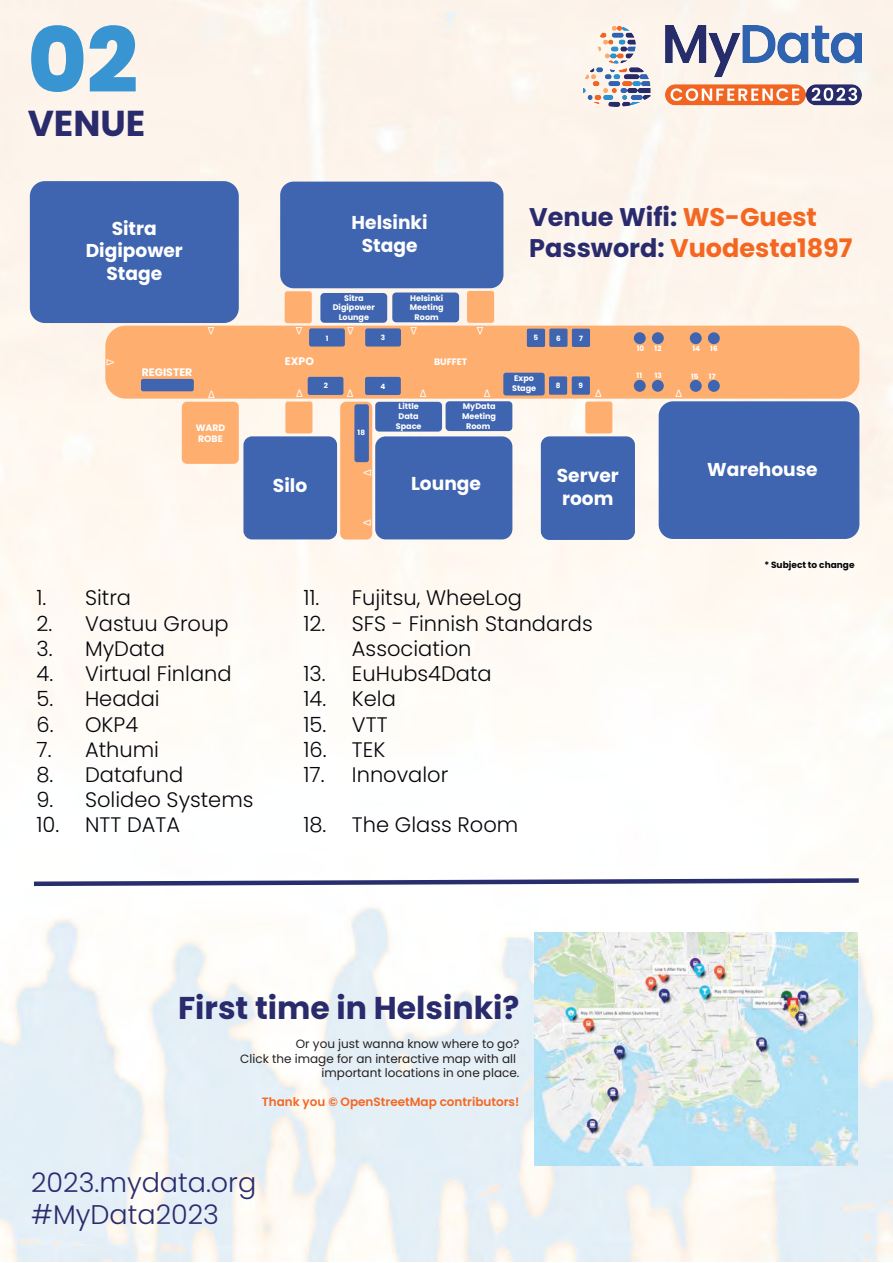
<style>
.page{position:relative;width:893px;height:1263px;background:#fff}
.page>*{position:absolute;margin:0;border:0;box-sizing:border-box;transform-origin:0 0}
.t1{font:800 90px "Poppins";color:#3995d2}
.t2{font:700 36px "Poppins";color:#292b6d}
.t3{font:700 31.5px "Poppins";color:#292b6d}
.t4{font:300 27px/32.4px "Poppins";color:#292b6d}
.t5{font:700 25.5px/30.6px "Poppins";color:#f46721}
.t6{font:300 21px/25.2px "Poppins";color:#05060b}
.t7{font:700 18.6px/22.4px "Poppins";color:#fff;text-align:center}
.t8{font:12px/14.4px "Poppins";color:#241f1f;text-align:right}
.t9{font:600 12px "Poppins";color:#f46721}
.t10{font:10.8px "Myriad Pro";color:#fff}
.t11{font:700 10.8px "Poppins";color:#fff}
.t12{font:700 9.3px/11.2px "Poppins";color:#fff}
.t13{font:700 9px "Poppins";color:#05060b}
.t14{font:700 8.1px/9.8px "Poppins";color:#fff;text-align:center}
.t15{font:700 7.2px "Poppins";color:#fff}
.s1{color:#292b6d}
</style>
<div class="page">
<img style="left:0;top:0;width:893px;height:1261px">
<img style="left:583px;top:25px;width:279px;height:82px">
<div style="left:105px;top:326px;width:754px;height:73px;background:#feaf70;border-radius:21px"></div>
<div style="left:30px;top:181px;width:209px;height:142px;background:#3f64b0;border-radius:15px"></div>
<div style="left:280px;top:182px;width:223px;height:106px;background:#3f64b0;border-radius:13px"></div>
<div style="left:243px;top:436px;width:94px;height:103px;background:#3f64b0;border-radius:9px"></div>
<div style="left:541px;top:436px;width:94px;height:104px;background:#3f64b0;border-radius:9px"></div>
<div style="left:659px;top:401px;width:200px;height:138px;background:#3f64b0;border-radius:15px"></div>
<div style="left:375px;top:436px;width:137px;height:103px;background:#3f64b0;border-radius:10px"></div>
<div style="left:182px;top:402px;width:57px;height:62px;background:#feaf70;border-radius:5px"></div>
<div style="left:320px;top:293px;width:67px;height:30px;background:#3f64b0;border-radius:4px"></div>
<div style="left:392px;top:292px;width:67px;height:30px;background:#3f64b0;border-radius:4px"></div>
<div style="left:375px;top:402px;width:67px;height:30px;background:#3f64b0;border-radius:4px"></div>
<div style="left:446px;top:401px;width:66px;height:30px;background:#3f64b0;border-radius:4px"></div>
<div style="left:308px;top:377px;width:35px;height:18px;background:#3f64b0;border-radius:2px"></div>
<div style="left:309px;top:328px;width:36px;height:18px;background:#3f64b0;border-radius:2px"></div>
<div style="left:365px;top:328px;width:36px;height:18px;background:#3f64b0;border-radius:2px"></div>
<div style="left:549px;top:376px;width:18px;height:19px;background:#3f64b0;border-radius:2px"></div>
<div style="left:572px;top:376px;width:18px;height:19px;background:#3f64b0;border-radius:2px"></div>
<div style="left:572px;top:329px;width:18px;height:18px;background:#3f64b0;border-radius:2px"></div>
<div style="left:634px;top:332px;width:12px;height:12px;background:#3f64b0;border-radius:50%"></div>
<div style="left:652px;top:332px;width:12px;height:12px;background:#3f64b0;border-radius:50%"></div>
<div style="left:634px;top:380px;width:12px;height:12px;background:#3f64b0;border-radius:50%"></div>
<div style="left:652px;top:380px;width:12px;height:12px;background:#3f64b0;border-radius:50%"></div>
<div style="left:690px;top:332px;width:12px;height:12px;background:#3f64b0;border-radius:50%"></div>
<div style="left:708px;top:332px;width:12px;height:12px;background:#3f64b0;border-radius:50%"></div>
<div style="left:690px;top:380px;width:12px;height:12px;background:#3f64b0;border-radius:50%"></div>
<div style="left:708px;top:380px;width:12px;height:12px;background:#3f64b0;border-radius:50%"></div>
<div style="left:340px;top:402px;width:32px;height:137px;background:#feaf70;border-radius:6px"></div>
<div style="left:141px;top:379px;width:53px;height:12px;background:#3f64b0;border-radius:2px"></div>
<div style="left:365px;top:377px;width:36px;height:18px;background:#3f64b0;border-radius:2px"></div>
<div style="left:503px;top:373px;width:42px;height:22px;background:#3f64b0;border-radius:3px"></div>
<div style="left:285px;top:291px;width:27px;height:32px;background:#feaf70;border-radius:3px"></div>
<div style="left:467px;top:291px;width:27px;height:32px;background:#feaf70;border-radius:3px"></div>
<div style="left:285px;top:401px;width:27px;height:32px;background:#feaf70;border-radius:3px"></div>
<div style="left:585px;top:401px;width:27px;height:32px;background:#feaf70;border-radius:3px"></div>
<div style="left:354px;top:404px;width:15px;height:58px;background:#3f64b0;border-radius:3px"></div>
<div style="left:527px;top:329px;width:18px;height:18px;background:#3f64b0;border-radius:2px"></div>
<div style="left:549px;top:329px;width:18px;height:18px;background:#3f64b0;border-radius:2px"></div>
<img style="left:534px;top:932px;width:323px;height:233px">
<svg style="left:29px;top:876px;width:834px;height:12px"></svg>
<h1 class="t1" style="left:28px;top:9px;width:112px">02</h1>
<h2 class="t2" style="left:28px;top:102px;width:119px">VENUE</h2>
<p class="t7" style="left:86px;top:217px;width:99px">Sitra<br>Digipower<br>Stage</p>
<p class="t7" style="left:352px;top:212px;width:77px">Helsinki<br>Stage</p>
<p class="t14" style="left:333px;top:293px;width:44px">Sitra<br>Digipower<br>Lounge</p>
<p class="t14" style="left:410px;top:293px;width:35px">Helsinki<br>Meeting<br>Room</p>
<p class="t5" style="left:529px;top:202px;width:325px"><span class="s1">Venue Wifi:</span> WS-Guest<br><span class="s1">Password:</span> Vuodesta1897</p>
<p class="t10" style="left:117px;top:359px;width:8px;rotate:90deg">∆</p>
<p class="t11" style="left:142px;top:366px;width:52px">REGISTER</p>
<p class="t10" style="left:215px;top:337px;width:8px;rotate:-180deg">∆</p>
<p class="t10" style="left:302px;top:337px;width:8px;rotate:-180deg">∆</p>
<p class="t10" style="left:354px;top:338px;width:8px;rotate:-180deg">∆</p>
<p class="t10" style="left:417px;top:338px;width:8px;rotate:-180deg">∆</p>
<p class="t10" style="left:484px;top:337px;width:8px;rotate:-180deg">∆</p>
<p class="t15" style="left:326px;top:334px;width:4px">1</p>
<p class="t15" style="left:381px;top:334px;width:6px">3</p>
<p class="t15" style="left:579px;top:334px;width:5px">7</p>
<p class="t15" style="left:533px;top:334px;width:6px">5</p>
<p class="t15" style="left:556px;top:334px;width:6px">6</p>
<p class="t15" style="left:637px;top:344px;width:9px">10</p>
<p class="t15" style="left:655px;top:344px;width:8px">12</p>
<p class="t15" style="left:637px;top:371px;width:7px">11</p>
<p class="t15" style="left:655px;top:371px;width:9px">13</p>
<p class="t11" style="left:285px;top:355px;width:30px">EXPO</p>
<p class="t12" style="left:434px;top:357px;width:35px">BUFFET</p>
<p class="t14" style="left:512px;top:373px;width:26px;text-align:left">Expo<br>Stage</p>
<p class="t15" style="left:324px;top:381px;width:6px">2</p>
<p class="t15" style="left:529px;top:381px;width:9px">10</p>
<p class="t15" style="left:556px;top:381px;width:6px">8</p>
<p class="t15" style="left:578px;top:381px;width:6px">9</p>
<p class="t15" style="left:380px;top:382px;width:6px">4</p>
<p class="t10" style="left:208px;top:387px;width:8px">∆</p>
<p class="t10" style="left:420px;top:386px;width:8px">∆</p>
<p class="t10" style="left:484px;top:387px;width:8px">∆</p>
<p class="t10" style="left:296px;top:387px;width:8px">∆</p>
<p class="t10" style="left:347px;top:387px;width:8px">∆</p>
<p class="t10" style="left:595px;top:387px;width:8px">∆</p>
<p class="t10" style="left:675px;top:387px;width:8px">∆</p>
<p class="t12" style="left:196px;top:422px;width:31px">WARD<br>ROBE</p>
<p class="t15" style="left:358px;top:429px;width:9px">18</p>
<p class="t14" style="left:396px;top:402px;width:27px">Little<br>Data<br>Space</p>
<p class="t14" style="left:462px;top:402px;width:35px">MyData<br>Meeting<br>Room</p>
<p class="t15" style="left:693px;top:344px;width:9px">14</p>
<p class="t15" style="left:710px;top:344px;width:9px">16</p>
<p class="t15" style="left:691px;top:372px;width:9px">15</p>
<p class="t15" style="left:709px;top:372px;width:8px">17</p>
<p class="t7" style="left:273px;top:474px;width:36px">Silo</p>
<p class="t7" style="left:557px;top:465px;width:63px;text-align:left">Server room</p>
<p class="t7" style="left:707px;top:458px;width:112px">Warehouse</p>
<p class="t10" style="left:361px;top:476px;width:8px;rotate:-90deg">∆</p>
<p class="t7" style="left:411px;top:473px;width:71px">Lounge</p>
<p class="t10" style="left:361px;top:526px;width:8px;rotate:-90deg">∆</p>
<p class="t13" style="left:764px;top:559px;width:92px">* Subject to change</p>
<p class="t6" style="left:37px;top:586px;width:96px">1. Sitra</p>
<p class="t6" style="left:37px;top:611px;width:194px">2. Vastuu Group</p>
<p class="t6" style="left:37px;top:636px;width:130px">3. MyData</p>
<p class="t6" style="left:37px;top:661px;width:197px">4. Virtual Finland</p>
<p class="t6" style="left:37px;top:686px;width:125px">5. Headai</p>
<p class="t6" style="left:37px;top:712px;width:103px">6. OKP4</p>
<p class="t6" style="left:37px;top:737px;width:124px">7. Athumi</p>
<p class="t6" style="left:37px;top:762px;width:148px">8. Datafund</p>
<p class="t6" style="left:37px;top:787px;width:219px">9. Solideo Systems</p>
<p class="t6" style="left:37px;top:812px;width:145px">10. NTT DATA</p>
<p class="t6" style="left:303px;top:586px;width:220px">11. Fujitsu, WheeLog</p>
<p class="t6" style="left:352px;top:611px;width:242px;text-indent:-49px">12. SFS - Finnish Standards<br>Association</p>
<p class="t6" style="left:303px;top:661px;width:190px">13. EuHubs4Data</p>
<p class="t6" style="left:303px;top:686px;width:94px">14. Kela</p>
<p class="t6" style="left:303px;top:712px;width:86px">15. VTT</p>
<p class="t6" style="left:303px;top:737px;width:83px">16. TEK</p>
<p class="t6" style="left:303px;top:762px;width:146px">17. Innovalor</p>
<p class="t6" style="left:303px;top:812px;width:216px">18. The Glass Room</p>
<h3 class="t3" style="left:178px;top:990px;width:343px">First time in Helsinki?</h3>
<p class="t8" style="left:240px;top:1037px;width:281px">Or you just wanna know where to go?<br>Click the image for an interactive map with all important locations in one place.</p>
<p class="t9" style="left:262px;top:1095px;width:259px">Thank you © OpenStreetMap contributors!</p>
<p class="t4" style="left:31px;top:1166px;width:227px">2023.mydata.org #MyData2023</p>
</div>
